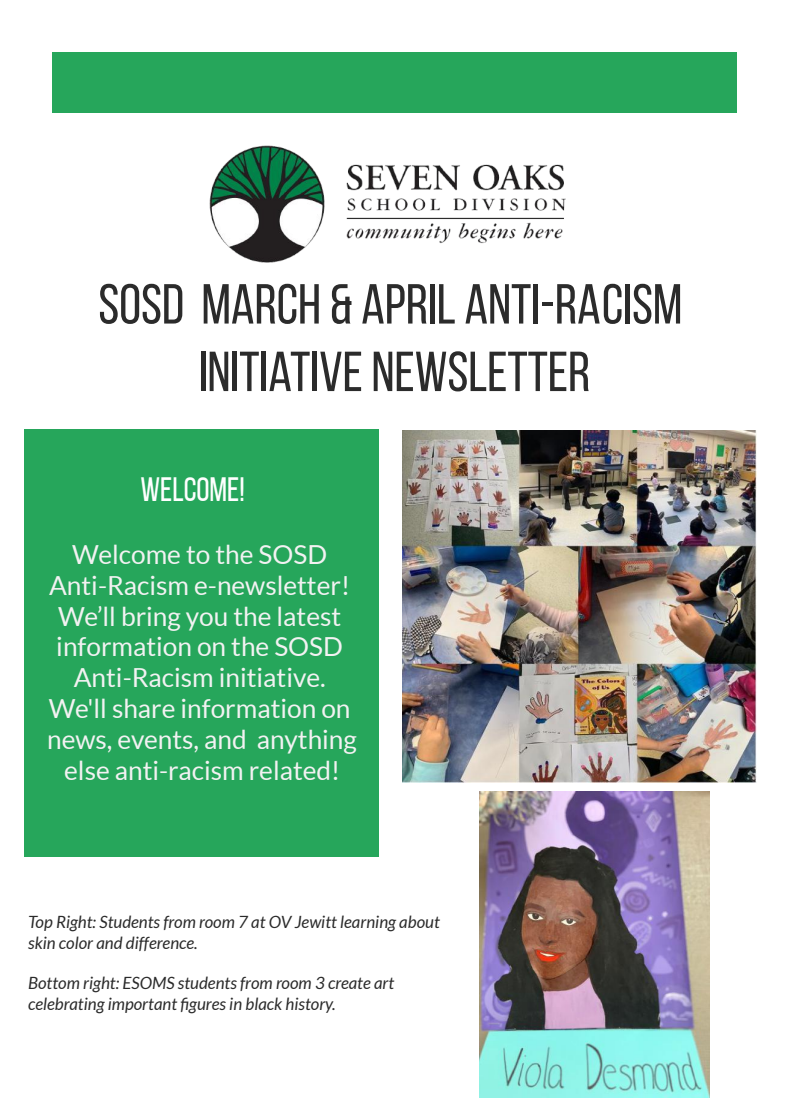
<style>
.page{position:relative;width:788px;height:1114px;background:#fff}
.page>*{position:absolute;margin:0;border:0;box-sizing:border-box;transform-origin:0 0}
.t1{font:56.25px/67.5px "Bebas Neue";color:#2b2b2b;text-align:center}
.t2{font:33.75px "Bebas Neue";color:#fff}
.t3{font:26.25px/31px "Lato";color:#f2f2f2;text-align:center}
.t4{font:italic 16.88px/20.6px "Lato";color:#2b2b2b}
</style>
<div class="page">
<div style="left:52px;top:52px;width:684px;height:60px;background:#26a65b"></div>
<div style="left:24px;top:429px;width:355px;height:428px;background:#26a65b"></div>
<img style="left:209px;top:145px;width:357px;height:118px">
<img style="left:403px;top:431px;width:353px;height:351px">
<img style="left:480px;top:791px;width:229px;height:306px">
<h1 class="t1" style="left:98px;top:270px;width:585px">SOSD MARCH &amp; APRIL ANTI-RACISM<br>INITIATIVE NEWSLETTER</h1>
<p class="t2" style="left:141px;top:471px;width:106px">WELCOME!</p>
<p class="t3" style="left:47px;top:539px;width:311px">Welcome to the SOSD<br>Anti-Racism e-newsletter!<br>We’ll bring you the latest information on the SOSD<br>Anti-Racism initiative.<br>We'll share information on news, events, and anything else anti-racism related!</p>
<p class="t4" style="left:28px;top:912px;width:413px">Top Right: Students from room 7 at OV Jewitt learning about skin color and difference.</p>
<p class="t4" style="left:28px;top:973px;width:367px">Bottom right: ESOMS students from room 3 create art celebrating important figures in black history.</p>
</div>
